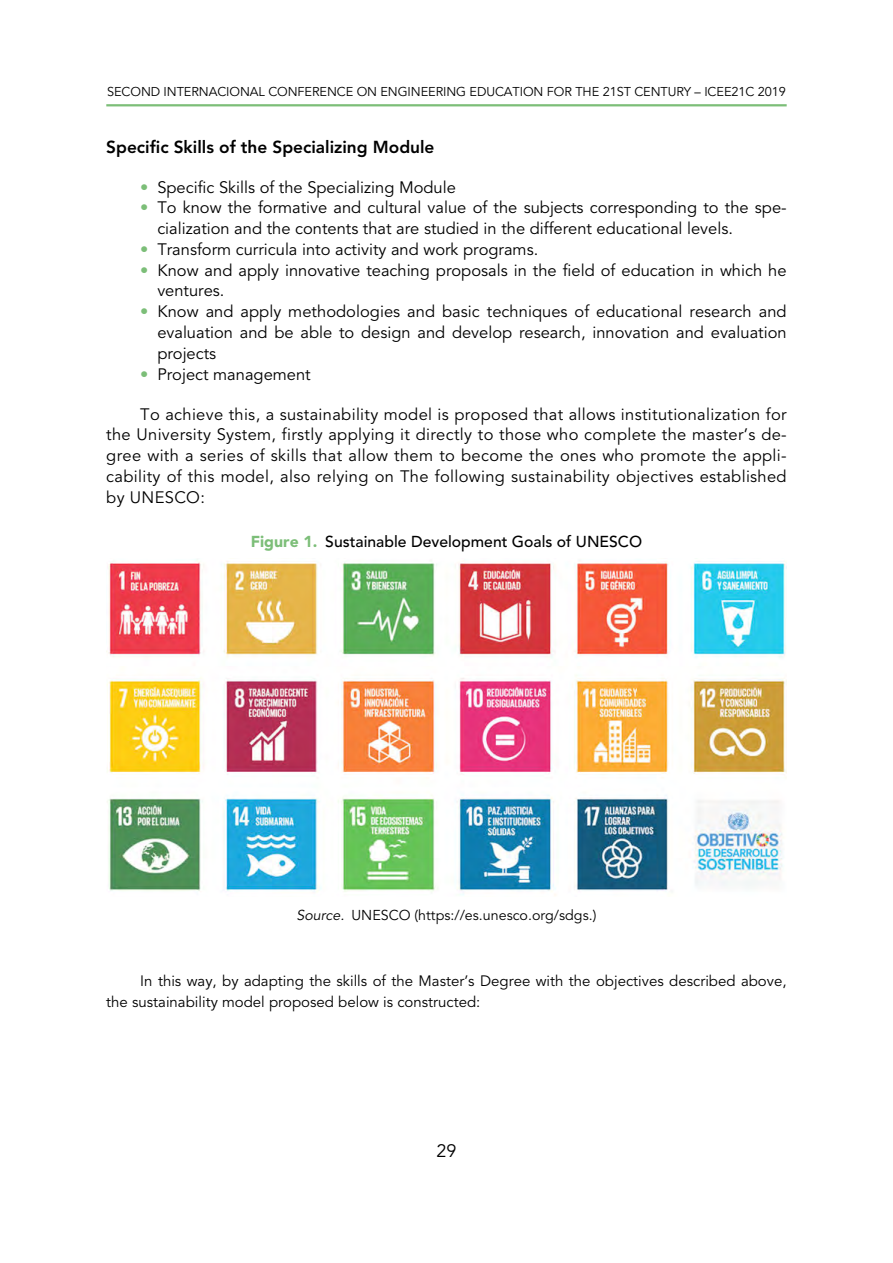
<style>
.page{position:relative;width:893px;height:1263px;background:#fff}
.page>*{position:absolute;margin:0;border:0;box-sizing:border-box;transform-origin:0 0}
.t1{font:18px "Avenir LT Std";color:#000}
.t2{font:800 17.25px "Avenir LT Std";color:#000}
.t3{font:16.5px/20.9px "Avenir LT Std";color:#000}
.t4{font:500 15.75px "Avenir LT Std";color:#000}
.t5{font:15px/20.9px "Avenir LT Std";color:#000}
.t6{font:14.25px "Avenir LT Std";color:#000}
.t7{font:12.75px "Avenir LT Std";letter-spacing:-.005em;color:#000}
.s1{font-weight:500;color:#7cbe78}
.s2{font-weight:900;color:#7cbe78}
.s3{font-style:italic}
</style>
<div class="page">
<hr style="left:106px;top:104px;width:681px;height:2px;background:#7cbe78">
<img style="left:107px;top:559px;width:679px;height:337px">
<p class="t7" style="left:107px;top:84px;width:680px">SECOND INTERNACIONAL CONFERENCE ON ENGINEERING EDUCATION FOR THE 21ST CENTURY – ICEE21C 2019</p>
<p class="t2" style="left:106px;top:136px;width:330px">Specific Skills of the Specializing Module</p>
<p class="t3" style="left:140px;top:177px;width:317px"><span class="s1">•</span> Specific Skills of the Specializing Module</p>
<p class="t3" style="left:157px;top:198px;width:631px;text-indent:-17px"><span class="s1">•</span> To know the formative and cultural value of the subjects corresponding to the spe&shy;cialization and the contents that are studied in the different educational levels.</p>
<p class="t3" style="left:140px;top:239px;width:399px"><span class="s1">•</span> Transform curricula into activity and work programs.</p>
<p class="t3" style="left:157px;top:260px;width:631px;text-indent:-17px"><span class="s1">•</span> Know and apply innovative teaching proposals in the field of education in which he ventures.</p>
<p class="t3" style="left:157px;top:302px;width:631px;text-align:justify;text-indent:-17px"><span class="s1">•</span> Know and apply methodologies and basic techniques of educational research and evaluation and be able to design and develop research, innovation and evaluation projects</p>
<p class="t3" style="left:140px;top:364px;width:172px"><span class="s1">•</span> Project management</p>
<p class="t3" style="left:106px;top:404px;width:682px;text-align:justify;text-indent:34px">To achieve this, a sustainability model is proposed that allows institutionalization for the University System, firstly applying it directly to those who complete the master’s de&shy;gree with a series of skills that allow them to become the ones who promote the appli&shy;cability of this model, also relying on The following sustainability objectives established by UNESCO:</p>
<p class="t4" style="left:251px;top:532px;width:393px"><span class="s2">Figure 1.</span> Sustainable Development Goals of UNESCO</p>
<p class="t6" style="left:297px;top:907px;width:301px"><span class="s3">Source.</span> UNESCO (https://es.unesco.org/sdgs.)</p>
<p class="t5" style="left:106px;top:971px;width:682px;text-indent:34px">In this way, by adapting the skills of the Master’s Degree with the objectives described above, the sustainability model proposed below is constructed:</p>
<p class="t1" style="left:436px;top:1140px;width:22px">29</p>
</div>
